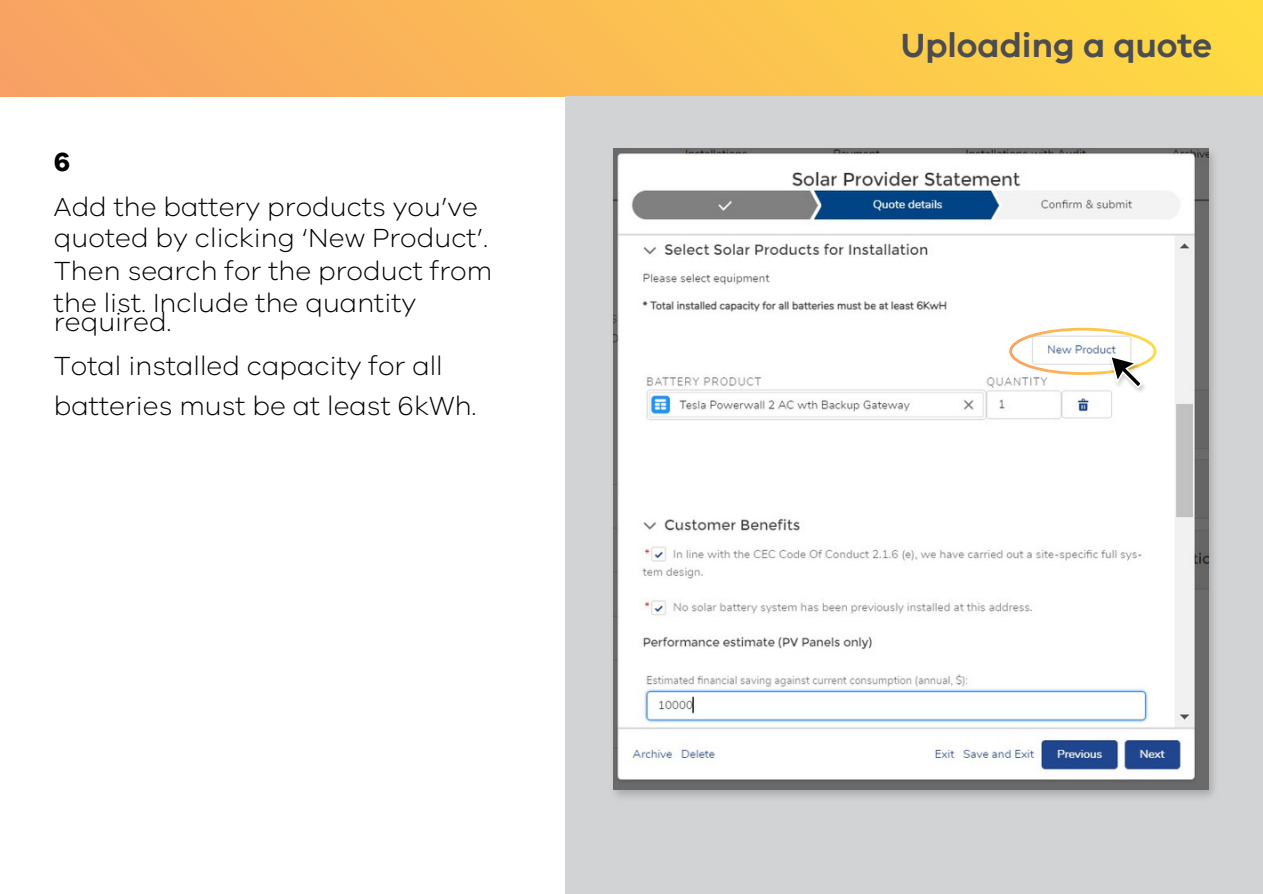
<style>
.page{position:relative;width:1263px;height:894px;background:#fff}
.page>*{position:absolute;margin:0;border:0;box-sizing:border-box;transform-origin:0 0}
.t1{font:600 34.5px "VIC";color:#4d4d4f}
.t2{font:300 27px/19px "VIC";color:#000}
.t3{font:700 27px "VIC";color:#000}
</style>
<div class="page">
<div style="left:0;top:0;width:1263px;height:97px;background:linear-gradient(to right,#f8a164,#ffdb42)"></div>
<div style="left:565px;top:96px;width:698px;height:797px;background:#d1d3d4"></div>
<img style="left:613px;top:148px;width:601px;height:649px">
<img style="left:613px;top:149px;width:595px;height:640px">
<div style="left:1009px;top:327px;width:147px;height:48px;border:3px solid #fff;border-radius:50%"></div>
<img style="left:1108px;top:355px;width:40px;height:38px">
<svg style="left:1109px;top:355px;width:34px;height:33px"></svg>
<p class="t3" style="left:54px;top:144px;width:18px">6</p>
<p class="t2" style="left:54px;top:197px;width:425px">Add the battery products you’ve</p>
<p class="t2" style="left:54px;top:229px;width:436px">quoted by clicking ‘New Product’.</p>
<p class="t2" style="left:54px;top:262px;width:440px">Then search for the product from</p>
<p class="t2" style="left:54px;top:293px;width:364px">the list. Include the quantity required.</p>
<p class="t2" style="left:54px;top:356px;width:390px">Total installed capacity for all</p>
<p class="t2" style="left:54px;top:396px;width:424px">batteries must be at least 6kWh.</p>
<p class="t1" style="left:901px;top:22px;width:313px">Uploading a quote</p>
</div>
